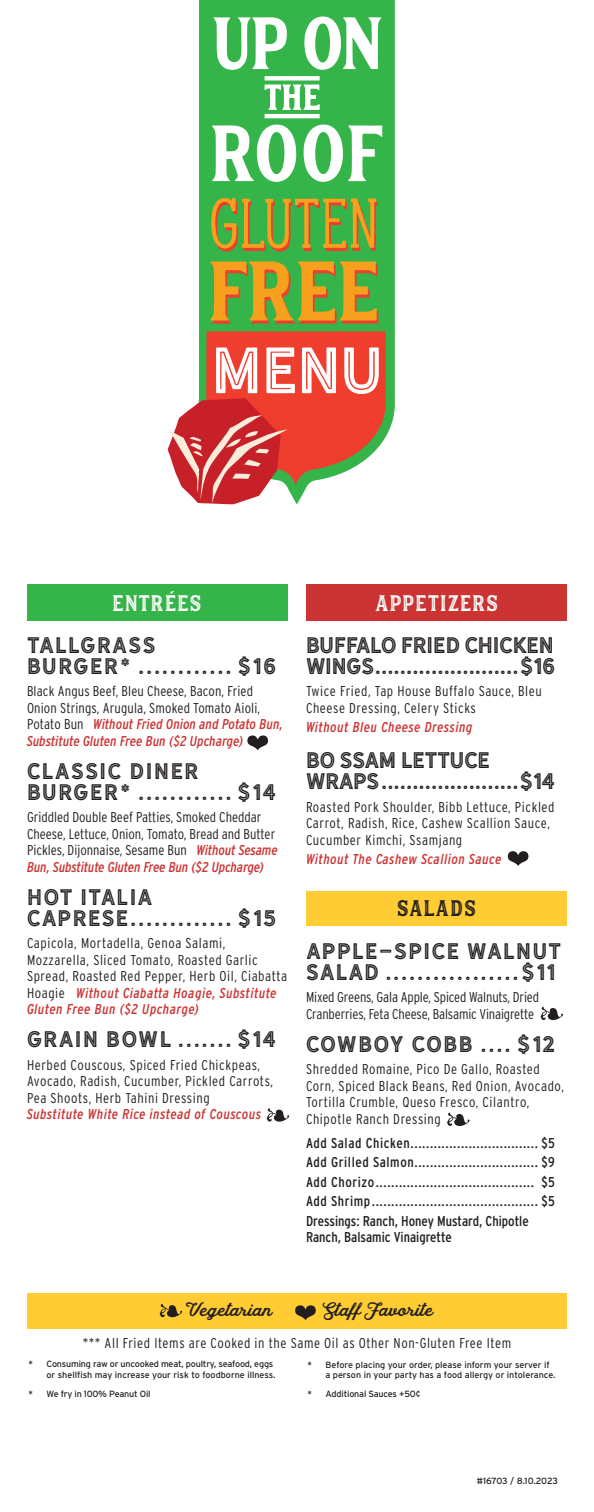
<style>
.page{position:relative;width:594px;height:1512px;background:#fff}
.page>*{position:absolute;margin:0;border:0;box-sizing:border-box;transform-origin:0 0}
.t1{font:60.9px "Hanley Sans Inline";color:#fff}
.t2{font:21px/21px "Hanley Sans Inline";letter-spacing:.05em;color:#231f20}
.t3{font:21px/21px "Hanley Sans Inline";color:#231f20}
.t4{font:21px/21px "Hanley Sans Inline";letter-spacing:.08em;color:#231f20}
.t5{font:21px "Hanley Block Display Inline";letter-spacing:.055em;color:#fff}
.t6{font:21px "Hanley Block Display Inline";letter-spacing:.04em;color:#231f20}
.t7{font:18px "Hanley Script";color:#231f20}
.t8{font:300 14.25px/16.5px "Interstate Condensed";letter-spacing:.035em;color:#231f20}
.t9{font:14.25px "Interstate Condensed";letter-spacing:.04em;color:#231f20}
.t10{font:300 14.25px/16.5px "Interstate Condensed";color:#231f20}
.t11{font:300 14.25px/16.5px "Interstate Condensed";letter-spacing:.01em;color:#231f20}
.t12{font:300 14.25px/16.5px "Interstate Condensed";letter-spacing:-.01em;color:#231f20}
.t13{font:14.25px/16.5px "Interstate Condensed";color:#231f20}
.t14{font:italic 14.25px "Interstate Condensed";letter-spacing:.04em;color:#c33}
.t15{font:9px/10.8px "Interstate";letter-spacing:-.01em;color:#231f20;text-align:right}
.s1{font-weight:400;font-style:italic;color:#c33}
</style>
<div class="page">
<div style="left:306px;top:585px;width:261px;height:36px;background:#c33"></div>
<div style="left:27px;top:585px;width:261px;height:36px;background:#35b44a"></div>
<div style="left:199px;top:0;width:196px;height:505px;background:#35b44a"></div>
<svg style="left:168px;top:331px;width:218px;height:173px"></svg>
<svg style="left:211px;top:198px;width:167px;height:54px;background:#829e39"></svg>
<svg style="left:210px;top:261px;width:168px;height:63px;background:#a39e31"></svg>
<svg style="left:213px;top:17px;width:74px;height:53px"></svg>
<svg style="left:304px;top:16px;width:77px;height:54px"></svg>
<svg style="left:212px;top:125px;width:84px;height:57px"></svg>
<svg style="left:304px;top:125px;width:78px;height:57px"></svg>
<svg style="left:265px;top:76px;width:55px;height:42px"></svg>
<div style="left:27px;top:1293px;width:540px;height:36px;background:#fc3"></div>
<div style="left:306px;top:891px;width:261px;height:34px;background:#fc3"></div>
<svg style="left:508px;top:851px;width:20px;height:15px"></svg>
<svg style="left:540px;top:1007px;width:23px;height:13px"></svg>
<svg style="left:447px;top:1113px;width:23px;height:13px"></svg>
<svg style="left:267px;top:1108px;width:22px;height:14px"></svg>
<svg style="left:247px;top:735px;width:21px;height:15px"></svg>
<svg style="left:295px;top:1305px;width:21px;height:15px"></svg>
<svg style="left:160px;top:1304px;width:22px;height:13px"></svg>
<p class="t1" style="left:211px;top:333px;width:172px">MENU</p>
<p class="t5" style="left:112px;top:590px;width:91px">ENTRÉES</p>
<p class="t5" style="left:375px;top:590px;width:124px">APPETIZERS</p>
<p class="t2" style="left:27px;top:634px;width:251px">TALLGRASS<br>BURGER* ............ $16</p>
<p class="t11" style="left:27px;top:683px;width:258px">Black Angus Beef, Bleu Cheese, Bacon, Fried Onion Strings, Arugula, Smoked Tomato Aioli, Potato Bun <span class="s1">Without Fried Onion and Potato Bun, Substitute Gluten Free Bun ($2 Upcharge)</span></p>
<p class="t4" style="left:27px;top:760px;width:251px">CLASSIC DINER<br>BURGER* ............ $14</p>
<p class="t10" style="left:27px;top:809px;width:252px">Griddled Double Beef Patties, Smoked Cheddar Cheese, Lettuce, Onion, Tomato, Bread and Butter Pickles, Dijonnaise, Sesame Bun <span class="s1">Without Sesame Bun, Substitute Gluten Free Bun ($2 Upcharge)</span></p>
<p class="t2" style="left:27px;top:886px;width:251px">HOT ITALIA<br>CAPRESE............. $15</p>
<p class="t8" style="left:27px;top:935px;width:262px">Capicola, Mortadella, Genoa Salami, Mozzarella, Sliced Tomato, Roasted Garlic Spread, Roasted Red Pepper, Herb Oil, Ciabatta Hoagie <span class="s1">Without Ciabatta Hoagie, Substitute Gluten Free Bun ($2 Upcharge)</span></p>
<p class="t4" style="left:27px;top:1029px;width:251px">GRAIN BOWL ....... $14</p>
<p class="t8" style="left:27px;top:1056px;width:248px">Herbed Couscous, Spiced Fried Chickpeas, Avocado, Radish, Cucumber, Pickled Carrots, Pea Shoots, Herb Tahini Dressing<br><span class="s1">Substitute White Rice instead of Couscous</span></p>
<p class="t3" style="left:306px;top:634px;width:251px">BUFFALO FRIED CHICKEN<br>WINGS.......................$16</p>
<p class="t8" style="left:306px;top:683px;width:237px">Twice Fried, Tap House Buffalo Sauce, Bleu<br>Cheese Dressing, Celery Sticks</p>
<p class="t14" style="left:306px;top:719px;width:168px">Without Bleu Cheese Dressing</p>
<p class="t3" style="left:306px;top:750px;width:251px">BO SSAM LETTUCE<br>WRAPS......................$14</p>
<p class="t8" style="left:306px;top:798px;width:250px">Roasted Pork Shoulder, Bibb Lettuce, Pickled<br>Carrot, Radish, Rice, Cashew Scallion Sauce,<br>Cucumber Kimchi, Ssamjang</p>
<p class="t14" style="left:306px;top:851px;width:197px">Without The Cashew Scallion Sauce</p>
<p class="t6" style="left:397px;top:895px;width:80px">SALADS</p>
<p class="t2" style="left:306px;top:940px;width:257px">APPLE-SPICE WALNUT<br>SALAD .................$11</p>
<p class="t12" style="left:306px;top:989px;width:235px">Mixed Greens, Gala Apple, Spiced Walnuts, Dried<br>Cranberries, Feta Cheese, Balsamic Vinaigrette</p>
<p class="t4" style="left:306px;top:1033px;width:251px">COWBOY COBB .... $12</p>
<p class="t8" style="left:306px;top:1061px;width:259px">Shredded Romaine, Pico De Gallo, Roasted Corn, Spiced Black Beans, Red Onion, Avocado, Tortilla Crumble, Queso Fresco, Cilantro, Chipotle Ranch Dressing</p>
<p class="t9" style="left:306px;top:1135px;width:250px">Add Salad Chicken................................. $5</p>
<p class="t9" style="left:306px;top:1154px;width:251px">Add Grilled Salmon................................ $9</p>
<p class="t9" style="left:306px;top:1174px;width:251px">Add Chorizo......................................... $5</p>
<p class="t9" style="left:306px;top:1193px;width:250px">Add Shrimp........................................... $5</p>
<p class="t13" style="left:306px;top:1212px;width:224px">Dressings: Ranch, Honey Mustard, Chipotle<br>Ranch, Balsamic Vinaigrette</p>
<p class="t7" style="left:186px;top:1298px;width:88px">Vegetarian</p>
<p class="t7" style="left:323px;top:1298px;width:112px">Staff Favorite</p>
<p class="t8" style="left:83px;top:1335px;width:430px">*** All Fried Items are Cooked in the Same Oil as Other Non-Gluten Free Item</p>
<p class="t15" style="left:28px;top:1358px;width:249px">* Consuming raw or uncooked meat, poultry, seafood, eggs or shellfish may increase your risk to foodborne illness.</p>
<p class="t15" style="left:326px;top:1359px;width:231px;text-align:left;text-indent:-18px">* Before placing your order, please inform your server if a person in your party has a food allergy or intolerance.</p>
<p class="t15" style="left:28px;top:1388px;width:124px">* We fry in 100% Peanut Oil</p>
<p class="t15" style="left:308px;top:1388px;width:114px">* Additional Sauces +50¢</p>
<p class="t15" style="left:477px;top:1475px;width:83px">#16703 / 8.10.2023</p>
</div>
